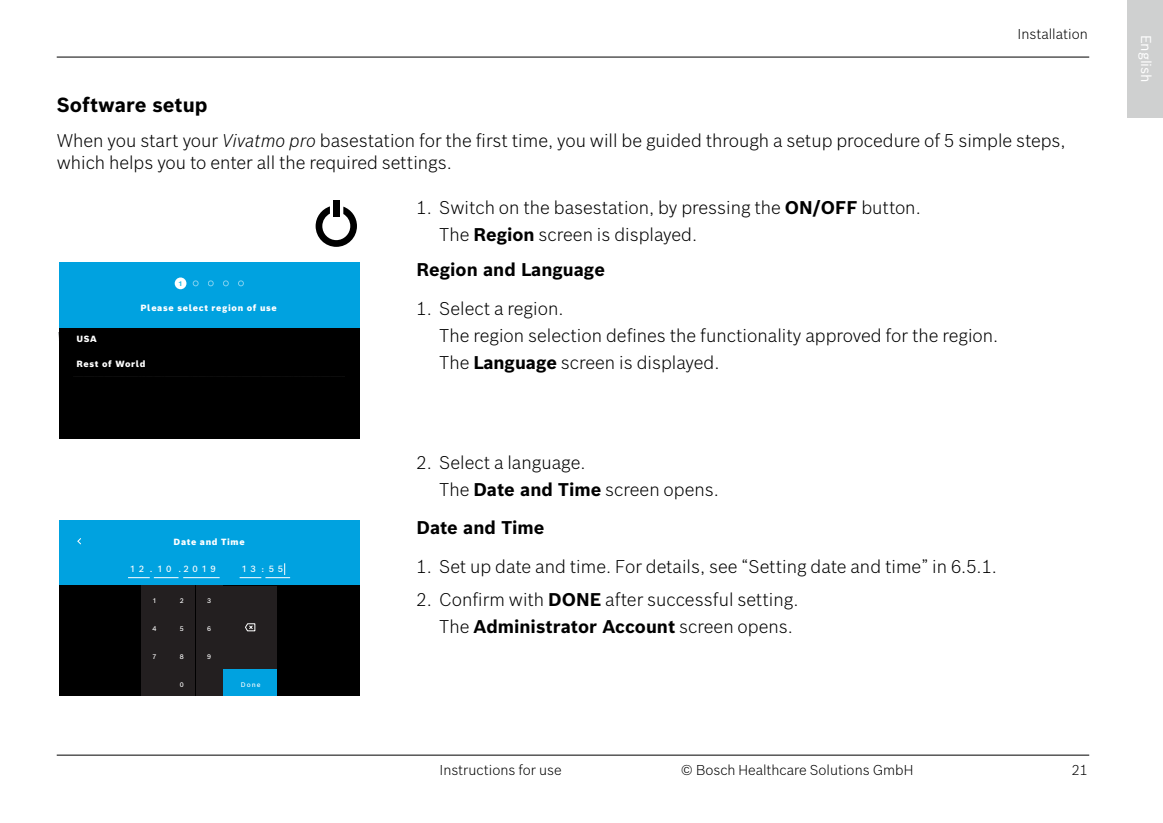
<style>
.page{position:relative;width:1163px;height:823px;background:#fff}
.page>*{position:absolute;margin:0;border:0;box-sizing:border-box;transform-origin:0 0}
.t1{font:700 20px "Bosch Sans";color:#000}
.t2{font:300 18px/27.2px "Bosch Sans";color:#000}
.t3{font:700 18px "Bosch Sans";color:#000}
.t4{font:300 14px "Bosch Sans";color:#000}
.t5{font:14px "Bosch Sans";color:#fff}
.t6{font:900 8.8px "Bosch Sans";letter-spacing:.075em;color:#fff}
.t7{font:500 8.8px "Bosch Sans";letter-spacing:.4em;color:#fff}
.t8{font:500 6.6px "Bosch Sans";color:#fff}
.t9{font:700 6.4px "Bosch Sans";color:#1bbbe4}
.s1{font-style:italic}
.s2{font-weight:700}
</style>
<div class="page">
<hr style="left:57px;top:57px;width:1032px;height:1px;background:#000">
<hr style="left:57px;top:754px;width:1032px;height:1px;background:#000">
<div style="left:1127px;top:0;width:35px;height:117px;background:#cfd0d0"></div>
<div style="left:59px;top:262px;width:300px;height:176px;background:#00a2e0"></div>
<svg style="left:238px;top:280px;width:6px;height:6px"></svg>
<svg style="left:223px;top:280px;width:5px;height:6px"></svg>
<svg style="left:208px;top:280px;width:5px;height:6px"></svg>
<svg style="left:193px;top:280px;width:5px;height:6px"></svg>
<div style="left:175px;top:277px;width:11px;height:12px;background:#fff;border-radius:50%"></div>
<div style="left:59px;top:327px;width:300px;height:111px;background:#000"></div>
<div style="left:59px;top:520px;width:300px;height:175px;background:#00a2e0"></div>
<svg style="left:77px;top:538px;width:4px;height:6px"></svg>
<svg style="left:128px;top:577px;width:50px;height:1px"></svg>
<hr style="left:183px;top:577px;width:36px;height:1px;background:#fff">
<svg style="left:239px;top:563px;width:51px;height:15px"></svg>
<div style="left:59px;top:585px;width:300px;height:110px;background:#000"></div>
<div style="left:223px;top:669px;width:54px;height:26px;background:#00a2e0"></div>
<div style="left:223px;top:585px;width:54px;height:83px;background:#231f20"></div>
<div style="left:141px;top:585px;width:26px;height:27px;background:#231f20"></div>
<div style="left:168px;top:585px;width:27px;height:27px;background:#231f20"></div>
<div style="left:196px;top:585px;width:26px;height:27px;background:#231f20"></div>
<div style="left:141px;top:613px;width:26px;height:27px;background:#231f20"></div>
<div style="left:168px;top:613px;width:27px;height:27px;background:#231f20"></div>
<div style="left:196px;top:613px;width:26px;height:27px;background:#231f20"></div>
<div style="left:141px;top:641px;width:26px;height:27px;background:#231f20"></div>
<div style="left:168px;top:641px;width:27px;height:27px;background:#231f20"></div>
<div style="left:196px;top:641px;width:26px;height:27px;background:#231f20"></div>
<div style="left:141px;top:669px;width:26px;height:26px;background:#231f20"></div>
<div style="left:168px;top:669px;width:27px;height:26px;background:#231f20"></div>
<div style="left:196px;top:669px;width:26px;height:26px;background:#231f20"></div>
<svg style="left:245px;top:623px;width:10px;height:8px"></svg>
<svg style="left:315px;top:200px;width:42px;height:47px"></svg>
<div style="left:333px;top:201px;width:7px;height:16px;background:#000"></div>
<p class="t4" style="left:1017px;top:24px;width:72px">Installation</p>
<p class="t1" style="left:57px;top:89px;width:152px">Software setup</p>
<p class="t2" style="left:57px;top:129px;width:1010px;line-height:21.6px">When you start your <span class="s1">Vivatmo pro</span> basestation for the first time, you will be guided through a setup procedure of 5 simple steps, which helps you to enter all the required settings.</p>
<p class="t2" style="left:439px;top:192px;width:483px;text-indent:-23px">1. Switch on the basestation, by pressing the <span class="s2">ON/OFF</span> button.<br>The <span class="s2">Region</span> screen is displayed.</p>
<p class="t9" style="left:179px;top:279px;width:5px">1</p>
<p class="t6" style="left:140px;top:301px;width:138px">Please select region of use</p>
<p class="t6" style="left:76px;top:333px;width:22px">USA</p>
<p class="t6" style="left:76px;top:357px;width:71px">Rest of World</p>
<p class="t6" style="left:174px;top:536px;width:73px">Date and Time</p>
<p class="t7" style="left:130px;top:563px;width:87px">12 . 10 .2019</p>
<p class="t7" style="left:241px;top:563px;width:43px">13 :55</p>
<p class="t8" style="left:152px;top:595px;width:6px">1</p>
<p class="t8" style="left:180px;top:595px;width:5px">2</p>
<p class="t8" style="left:207px;top:595px;width:5px">3</p>
<p class="t8" style="left:152px;top:623px;width:5px">4</p>
<p class="t8" style="left:180px;top:623px;width:5px">5</p>
<p class="t8" style="left:207px;top:623px;width:5px">6</p>
<p class="t8" style="left:152px;top:651px;width:5px">7</p>
<p class="t8" style="left:180px;top:651px;width:5px">8</p>
<p class="t8" style="left:207px;top:651px;width:5px">9</p>
<p class="t8" style="left:180px;top:679px;width:5px">0</p>
<p class="t8" style="left:241px;top:679px;width:21px">Done</p>
<p class="t3" style="left:416px;top:256px;width:190px">Region and Language</p>
<p class="t2" style="left:439px;top:293px;width:560px;text-indent:-23px">1. Select a region.<br>The region selection defines the functionality approved for the region.<br>The <span class="s2">Language</span> screen is displayed.</p>
<p class="t2" style="left:439px;top:447px;width:281px;text-indent:-23px">2. Select a language.<br>The <span class="s2">Date and Time</span> screen opens.</p>
<p class="t3" style="left:416px;top:514px;width:129px">Date and Time</p>
<p class="t2" style="left:416px;top:551px;width:582px">1. Set up date and time. For details, see “Setting date and time” in 6.5.1.</p>
<p class="t2" style="left:439px;top:584px;width:361px;text-indent:-23px">2. Confirm with <span class="s2">DONE</span> after successful setting.<br>The <span class="s2">Administrator Account</span> screen opens.</p>
<p class="t4" style="left:439px;top:760px;width:124px">Instructions for use</p>
<p class="t4" style="left:680px;top:760px;width:234px">© Bosch Healthcare Solutions GmbH</p>
<p class="t4" style="left:1071px;top:760px;width:17px">21</p>
<p class="t5" style="left:1156px;top:35px;width:50px;rotate:90deg">English</p>
</div>
